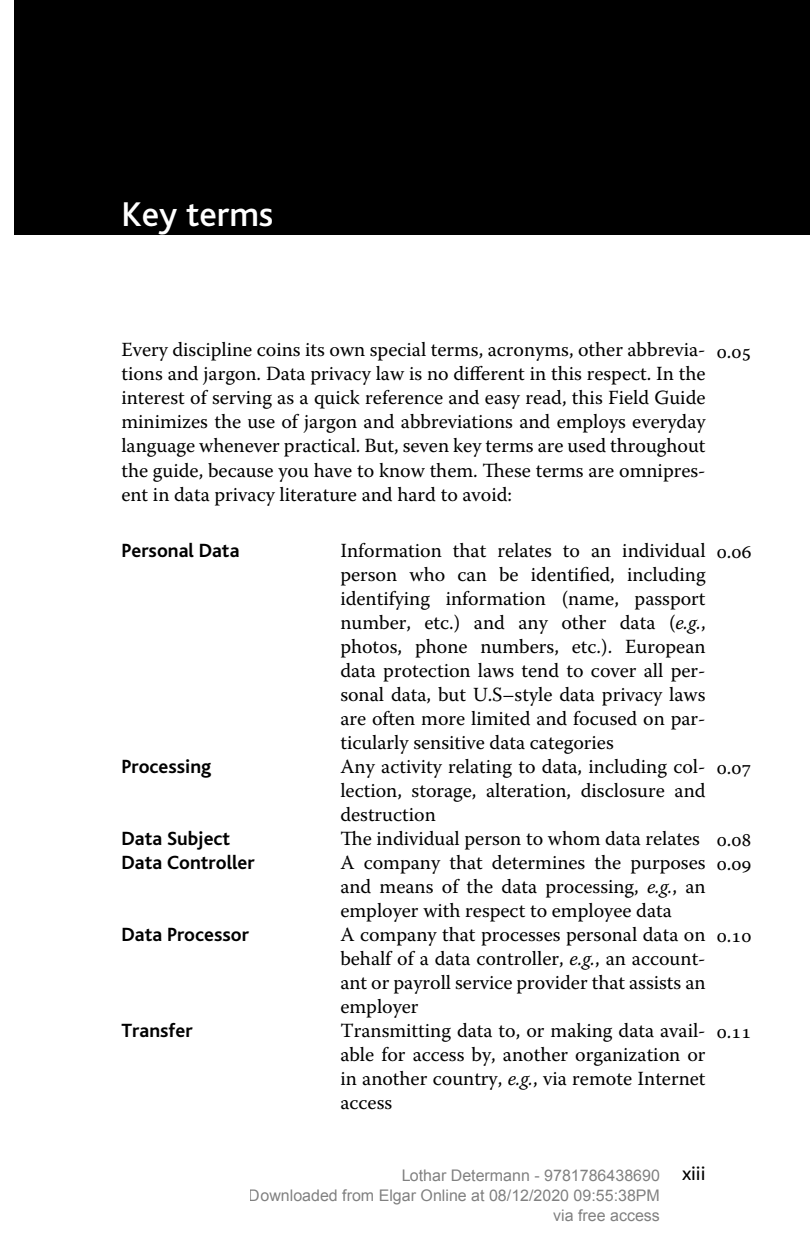
<style>
.page{position:relative;width:810px;height:1252px;background:#fff}
.page>*{position:absolute;margin:0;border:0;box-sizing:border-box;transform-origin:0 0}
.t1{font:500 36px "Bliss";color:#fff}
.t2{font:20px/24px "Warnock Pro";color:#000;text-align:justify}
.t3{font:700 20px "Bliss";color:#000}
.t4{font:20px "Bliss";color:#000}
.t5{font:16px/20px "Arial";color:rgb(0 0 0/.5);text-align:right}
.s1{font-style:italic}
</style>
<div class="page">
<div style="left:14px;top:0;width:796px;height:235px;background:#000"></div>
<h1 class="t1" style="left:121px;top:196px;width:154px">Key terms</h1>
<p class="t2" style="left:121px;top:338px;width:586px">Every discipline coins its own special terms, acronyms, other abbrevia&shy;tions and jargon. Data privacy law is no different in this respect. In the interest of serving as a quick reference and easy read, this Field Guide minimizes the use of jargon and abbreviations and employs everyday language whenever practical. But, seven key terms are used throughout the guide, because you have to know them. These terms are omnipres&shy;ent in data privacy literature and hard to avoid:</p>
<p class="t3" style="left:121px;top:539px;width:120px">Personal Data</p>
<p class="t2" style="left:340px;top:538px;width:367px">Information that relates to an individual person who can be identified, including identifying information (name, passport number, etc.) and any other data (<span class="s1">e.g.</span>, photos, phone numbers, etc.). European data protection laws tend to cover all per&shy;sonal data, but U.S–style data privacy laws are often more limited and focused on par&shy;ticularly sensitive data categories</p>
<p class="t3" style="left:121px;top:755px;width:91px">Processing</p>
<p class="t2" style="left:340px;top:754px;width:367px">Any activity relating to data, including col&shy;lection, storage, alteration, disclosure and destruction</p>
<p class="t3" style="left:121px;top:827px;width:110px">Data Subject</p>
<p class="t2" style="left:340px;top:826px;width:361px">The individual person to whom data relates</p>
<p class="t3" style="left:121px;top:851px;width:135px">Data Controller</p>
<p class="t2" style="left:340px;top:850px;width:367px">A company that determines the purposes and means of the data processing, <span class="s1">e.g.</span>, an employer with respect to employee data</p>
<p class="t3" style="left:121px;top:923px;width:129px">Data Processor</p>
<p class="t2" style="left:340px;top:922px;width:367px">A company that processes personal data on behalf of a data controller, <span class="s1">e.g.</span>, an account&shy;ant or payroll service provider that assists an employer</p>
<p class="t3" style="left:121px;top:1019px;width:73px">Transfer</p>
<p class="t2" style="left:340px;top:1018px;width:367px">Transmitting data to, or making data avail&shy;able for access by, another organization or in another country, <span class="s1">e.g.</span>, via remote Internet access</p>
<p class="t2" style="left:717px;top:339px;width:36px">0.05</p>
<p class="t2" style="left:717px;top:539px;width:36px">0.06</p>
<p class="t2" style="left:717px;top:755px;width:36px">0.07</p>
<p class="t2" style="left:717px;top:827px;width:36px">0.08<br>0.09</p>
<p class="t2" style="left:717px;top:923px;width:36px">0.10</p>
<p class="t2" style="left:717px;top:1019px;width:36px">0.11</p>
<p class="t5" style="left:249px;top:1166px;width:412px">Lothar Determann - 9781786438690<br>Downloaded from Elgar Online at 08/12/2020 09:55:38PM via free access</p>
<p class="t4" style="left:682px;top:1162px;width:25px">xiii</p>
</div>
